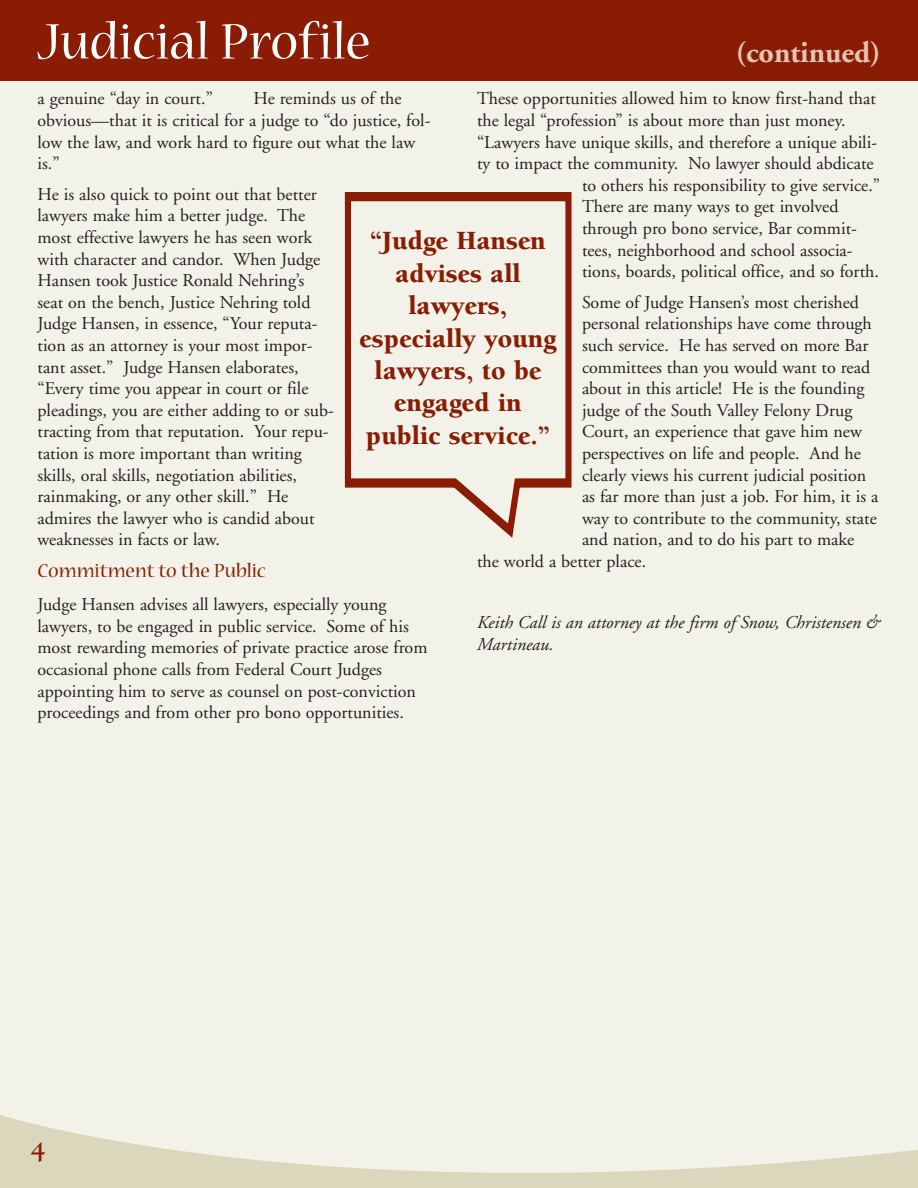
<style>
.page{position:relative;width:918px;height:1188px;background:#f3f2e8}
.page>*{position:absolute;margin:0;border:0;box-sizing:border-box;transform-origin:0 0}
.t1{font:55.5px "Nueva";color:#fff}
.t2{font:700 30px "Adobe Garamond";color:#e5c3b2}
.t3{font:700 28.5px "Berkeley";color:#891c02}
.t4{font:900 27px/32.4px "Berkeley";color:#891c02;text-align:center}
.t5{font:21px "Nueva MM.330.475";color:#891c02}
.t6{font:18px/21.6px "Adobe Garamond";color:#231f20}
.t7{font:italic 18px/21.6px "Adobe Garamond";color:#231f20}
</style>
<div class="page">
<svg style="left:0;top:1115px;width:918px;height:73px"></svg>
<div style="left:0;top:0;width:918px;height:81px;background:#891c02"></div>
<svg style="left:344px;top:193px;width:228px;height:344px"></svg>
<h1 class="t1" style="left:38px;top:21px;width:334px">Judicial Profile</h1>
<h2 class="t2" style="left:736px;top:41px;width:146px">(continued)</h2>
<p class="t6" style="left:477px;top:90px;width:400px">These opportunities allowed him to know first-hand that</p>
<p class="t6" style="left:477px;top:111px;width:370px">the legal “profession” is about more than just money.</p>
<p class="t6" style="left:477px;top:133px;width:402px">“Lawyers have unique skills, and therefore a unique abili-</p>
<p class="t6" style="left:477px;top:154px;width:398px">ty to impact the community. No lawyer should abdicate</p>
<p class="t6" style="left:582px;top:176px;width:300px">to others his responsibility to give service.”</p>
<p class="t6" style="left:582px;top:198px;width:258px">There are many ways to get involved</p>
<p class="t6" style="left:582px;top:219px;width:276px">through pro bono service, Bar commit-</p>
<p class="t6" style="left:582px;top:241px;width:272px">tees, neighborhood and school associa-</p>
<p class="t6" style="left:582px;top:262px;width:299px">tions, boards, political office, and so forth.</p>
<p class="t6" style="left:582px;top:293px;width:279px">Some of Judge Hansen’s most cherished</p>
<p class="t6" style="left:582px;top:315px;width:291px">personal relationships have come through</p>
<p class="t6" style="left:582px;top:336px;width:288px">such service. He has served on more Bar</p>
<p class="t6" style="left:582px;top:358px;width:290px">committees than you would want to read</p>
<p class="t6" style="left:582px;top:379px;width:284px">about in this article! He is the founding</p>
<p class="t6" style="left:582px;top:401px;width:272px">judge of the South Valley Felony Drug</p>
<p class="t6" style="left:582px;top:423px;width:282px">Court, an experience that gave him new</p>
<p class="t6" style="left:582px;top:444px;width:280px">perspectives on life and people. And he</p>
<p class="t6" style="left:582px;top:466px;width:286px">clearly views his current judicial position</p>
<p class="t6" style="left:582px;top:487px;width:298px">as far more than just a job. For him, it is a</p>
<p class="t6" style="left:582px;top:509px;width:296px">way to contribute to the community, state</p>
<p class="t6" style="left:582px;top:531px;width:274px">and nation, and to do his part to make</p>
<p class="t6" style="left:477px;top:552px;width:171px">the world a better place.</p>
<p class="t6" style="left:38px;top:90px;width:394px;text-indent:216px">He reminds us of the obvious—that it is critical for a judge to “do justice, fol&shy;low the law, and work hard to figure out what the law is.”</p>
<p class="t6" style="left:38px;top:185px;width:298px">He is also quick to point out that better lawyers make him a better judge. The most effective lawyers he has seen work with character and candor. When Judge Hansen took Justice Ronald Nehring’s seat on the bench, Justice Nehring told Judge Hansen, in essence, “Your reputa&shy;tion as an attorney is your most impor&shy;tant asset.” Judge Hansen elaborates, “Every time you appear in court or file pleadings, you are either adding to or sub&shy;tracting from that reputation. Your repu&shy;tation is more important than writing skills, oral skills, negotiation abilities, rainmaking, or any other skill.” He admires the lawyer who is candid about weaknesses in facts or law.</p>
<p class="t5" style="left:38px;top:563px;width:230px">Commitment to the Public</p>
<p class="t6" style="left:38px;top:595px;width:392px">Judge Hansen advises all lawyers, especially young lawyers, to be engaged in public service. Some of his most rewarding memories of private practice arose from occasional phone calls from Federal Court Judges appointing him to serve as counsel on post-conviction proceedings and from other pro bono opportunities.</p>
<p class="t6" style="left:38px;top:90px;width:177px">a genuine “day in court.”</p>
<h3 class="t4" style="left:360px;top:227px;width:198px">“Judge Hansen advises all lawyers, especially young lawyers, to be engaged in public service.”</h3>
<p class="t7" style="left:477px;top:613px;width:404px">Keith Call is an attorney at the firm of Snow, Christensen &amp;<br>Martineau.</p>
<h3 class="t3" style="left:31px;top:1141px;width:17px">4</h3>
</div>
